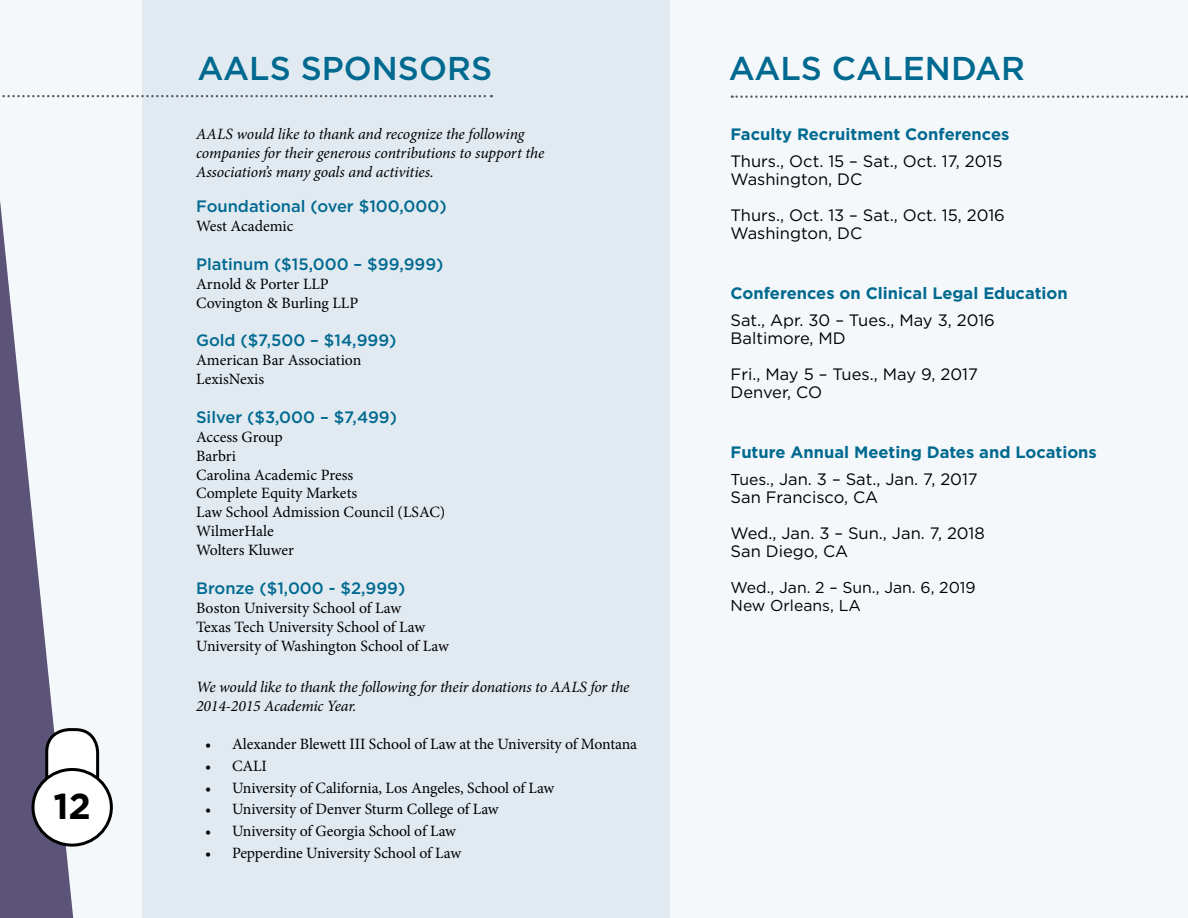
<style>
.page{position:relative;width:1188px;height:918px;background:#f5f8fa}
.page>*{position:absolute;margin:0;border:0;box-sizing:border-box;transform-origin:0 0}
.t1{font:700 36px "Gotham";color:#000}
.t2{font:500 33px "Gotham";color:#006990}
.t3{font:16.5px/18px "Gotham";color:#000}
.t4{font:700 16.5px/27px "Gotham";color:#006990}
.t5{font:500 16.5px "Gotham";color:#006990}
.t6{font:15.75px/18.9px "Minion Pro";letter-spacing:-.005em;color:#000}
.t7{font:italic 15.75px/18.9px "Minion Pro";letter-spacing:-.01em;color:#000}
.t8{font:15.75px/18px "Gotham";color:#000}
.s1{font-weight:400;font-size:15.75px;color:#000}
.s2{font-weight:400;color:#000}
</style>
<div class="page">
<div style="left:143px;top:0;width:527px;height:918px;background:#e1eaf1"></div>
<svg style="left:2px;top:95px;width:490px;height:2px"></svg>
<svg style="left:732px;top:95px;width:456px;height:3px"></svg>
<svg style="left:0;top:201px;width:73px;height:717px"></svg>
<div style="left:47px;top:730px;width:51px;height:75px;background:#fff;border-radius:22px"></div>
<div style="left:45px;top:728px;width:54px;height:79px;border:3px solid #000;border-radius:22px"></div>
<div style="left:33px;top:769px;width:78px;height:76px;background:#fff;border-radius:50%"></div>
<div style="left:31px;top:768px;width:82px;height:79px;border:3px solid #000;border-radius:50%"></div>
<h1 class="t1" style="left:53px;top:782px;width:39px">12</h1>
<h2 class="t2" style="left:198px;top:47px;width:296px">AALS SPONSORS</h2>
<p class="t7" style="left:196px;top:124px;width:350px">AALS would like to thank and recognize the following companies for their generous contributions to support the<br>Association’s many goals and activities.</p>
<p class="t5" style="left:196px;top:196px;width:252px">Foundational (over $100,000)</p>
<p class="t6" style="left:196px;top:217px;width:99px">West Academic</p>
<p class="t5" style="left:196px;top:253px;width:249px">Platinum ($15,000 – $99,999)</p>
<p class="t6" style="left:196px;top:274px;width:164px">Arnold &amp; Porter LLP<br>Covington &amp; Burling LLP</p>
<p class="t5" style="left:196px;top:330px;width:202px">Gold ($7,500 – $14,999)</p>
<p class="t6" style="left:196px;top:351px;width:167px">American Bar Association<br>LexisNexis</p>
<p class="t5" style="left:196px;top:406px;width:202px">Silver ($3,000 – $7,499)</p>
<p class="t6" style="left:196px;top:427px;width:251px">Access Group<br>Barbri<br>Carolina Academic Press<br>Complete Equity Markets<br>Law School Admission Council (LSAC)<br>WilmerHale<br>Wolters Kluwer</p>
<p class="t5" style="left:196px;top:577px;width:211px">Bronze ($1,000 - $2,999)</p>
<p class="t6" style="left:196px;top:598px;width:254px">Boston University School of Law<br>Texas Tech University School of Law<br>University of Washington School of Law</p>
<p class="t7" style="left:196px;top:678px;width:435px">We would like to thank the following for their donations to AALS for the<br>2014-2015 Academic Year.</p>
<p class="t6" style="left:205px;top:734px;width:434px">• Alexander Blewett III School of Law at the University of Montana</p>
<p class="t6" style="left:205px;top:756px;width:63px">• CALI</p>
<p class="t6" style="left:205px;top:778px;width:351px">• University of California, Los Angeles, School of Law</p>
<p class="t6" style="left:205px;top:800px;width:295px">• University of Denver Sturm College of Law</p>
<p class="t6" style="left:205px;top:822px;width:252px">• University of Georgia School of Law</p>
<p class="t6" style="left:205px;top:844px;width:258px">• Pepperdine University School of Law</p>
<h2 class="t2" style="left:729px;top:47px;width:298px">AALS CALENDAR</h2>
<p class="t4" style="left:731px;top:121px;width:280px">Faculty Recruitment Conferences</p>
<p class="t3" style="left:731px;top:152px;width:273px">Thurs., Oct. 15 – Sat., Oct. 17, 2015<br>Washington, DC</p>
<p class="t3" style="left:731px;top:206px;width:276px">Thurs., Oct. 13 – Sat., Oct. 15, 2016<br>Washington, DC</p>
<p class="t4" style="left:731px;top:280px;width:339px">Conferences on Clinical Legal Education</p>
<p class="t3" style="left:731px;top:311px;width:266px">Sat., Apr. 30 – Tues., May 3, 2016<br>Baltimore, MD</p>
<p class="t3" style="left:731px;top:365px;width:249px">Fri., May 5 – Tues., May 9, 2017<br>Denver, CO</p>
<p class="t4" style="left:731px;top:439px;width:368px">Future Annual Meeting Dates and Locations<br><span class="s1">Tues.</span><span class="s2">, Jan. 3 – Sat., Jan. 7, 2017</span></p>
<p class="t3" style="left:731px;top:479px;width:256px;line-height:36px">San Francisco, CA<br>Wed., Jan. 3 – Sun., Jan. 7, 2018</p>
<p class="t3" style="left:731px;top:542px;width:119px">San Diego, CA</p>
<p class="t8" style="left:731px;top:578px;width:247px">Wed., Jan. 2 – Sun., Jan. 6, 2019<br>New Orleans, LA</p>
</div>
